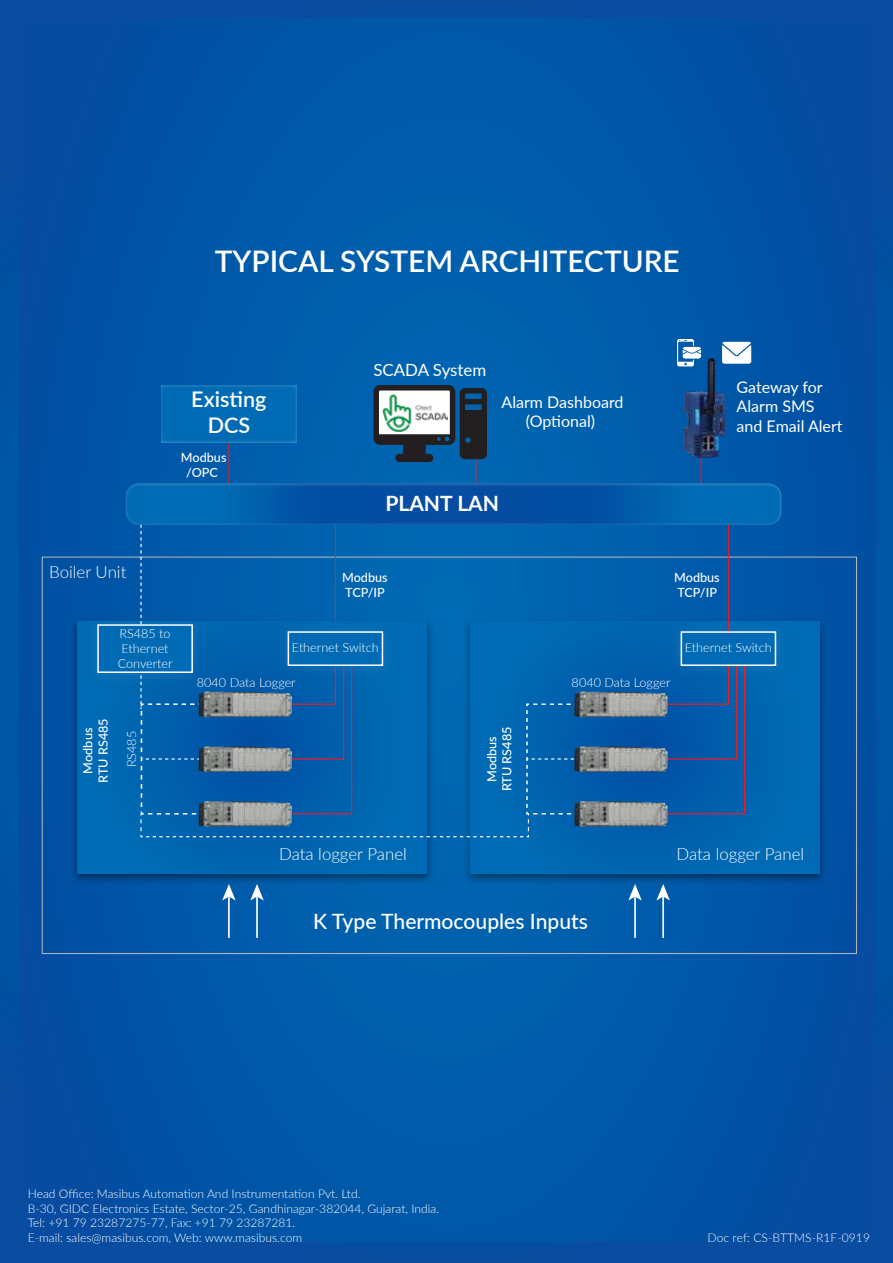
<style>
.page{position:relative;width:893px;height:1263px;background:#094d9f}
.page>*{position:absolute;margin:0;border:0;box-sizing:border-box;transform-origin:0 0}
.t1{font:600 29.7px "Lato";color:#fff}
.t2{font:600 21.6px/25.8px "Lato";color:#fff;text-align:center}
.t3{font:500 21.15px "Lato";color:#fff}
.t4{font:700 21.15px "Lato";color:#fff}
.t5{font:300 16.8px "Lato";color:#fff}
.t6{font:16.8px "Lato";color:#fff}
.t7{font:16.05px/19.2px "Lato";color:#fff}
.t8{font:300 12.6px/14.9px "Lato";color:#fff}
.t9{font:500 12.6px/15.1px "Lato";color:#fff;text-align:center}
.t10{font:300 12px/14.4px "Lato";color:#fff}
</style>
<div class="page">
<div style="left:19px;top:18px;width:856px;height:1224px;background:#0056a6"></div>
<hr style="left:475px;top:445px;width:1px;height:44px;background:#ed1d24">
<hr style="left:228px;top:436px;width:1px;height:53px;background:#ed1d24">
<hr style="left:701px;top:445px;width:1px;height:44px;background:#ed1d24">
<img style="left:685px;top:358px;width:39px;height:100px">
<img style="left:460px;top:621px;width:364px;height:266px">
<svg style="left:470px;top:622px;width:350px;height:251px"></svg>
<img style="left:72px;top:621px;width:365px;height:266px">
<div style="left:77px;top:622px;width:350px;height:251px;background:#006ab3"></div>
<svg style="left:648px;top:661px;width:98px;height:154px"></svg>
<img style="left:663px;top:621px;width:130px;height:62px">
<div style="left:681px;top:632px;width:94px;height:33px;background:#006bb4"></div>
<img style="left:80px;top:621px;width:114px;height:54px">
<div style="left:98px;top:625px;width:94px;height:47px;background:#006bb4"></div>
<hr style="left:728px;top:523px;width:1px;height:109px;background:#ed1d24">
<img style="left:287px;top:631px;width:97px;height:30px">
<div style="left:288px;top:632px;width:94px;height:33px;background:#006bb4"></div>
<svg style="left:126px;top:489px;width:655px;height:140px"></svg>
<svg style="left:126px;top:483px;width:655px;height:42px"></svg>
<div style="left:161px;top:385px;width:136px;height:58px;background:#006bb4"></div>
<svg style="left:677px;top:339px;width:24px;height:27px"></svg>
<hr style="left:228px;top:896px;width:2px;height:42px;background:#fff">
<svg style="left:222px;top:884px;width:14px;height:16px"></svg>
<hr style="left:256px;top:896px;width:2px;height:42px;background:#fff">
<svg style="left:250px;top:884px;width:14px;height:16px"></svg>
<hr style="left:634px;top:896px;width:2px;height:42px;background:#fff">
<svg style="left:628px;top:884px;width:14px;height:16px"></svg>
<hr style="left:662px;top:896px;width:2px;height:42px;background:#fff">
<svg style="left:656px;top:884px;width:14px;height:16px"></svg>
<svg style="left:722px;top:342px;width:29px;height:22px"></svg>
<svg style="left:373px;top:385px;width:114px;height:77px"></svg>
<img style="left:382px;top:394px;width:65px;height:38px">
<svg style="left:140px;top:661px;width:446px;height:177px"></svg>
<img style="left:574px;top:691px;width:94px;height:26px">
<img style="left:574px;top:746px;width:94px;height:26px">
<img style="left:574px;top:801px;width:94px;height:26px">
<div style="left:681px;top:631px;width:95px;height:35px;border:2px solid #fff"></div>
<div style="left:288px;top:631px;width:95px;height:35px;border:2px solid #fff"></div>
<div style="left:97px;top:624px;width:96px;height:49px;border:2px solid #fff"></div>
<h1 class="t1" style="left:215px;top:240px;width:466px">TYPICAL SYSTEM ARCHITECTURE</h1>
<h2 class="t2" style="left:191px;top:385px;width:77px">Existing<br>DCS</h2>
<p class="t9" style="left:181px;top:449px;width:47px">Modbus /OPC</p>
<h3 class="t6" style="left:373px;top:358px;width:114px">SCADA System</h3>
<h3 class="t7" style="left:501px;top:392px;width:124px;text-align:center">Alarm Dashboard (Optional)</h3>
<h3 class="t4" style="left:385px;top:488px;width:115px">PLANT LAN</h3>
<h3 class="t7" style="left:737px;top:377px;width:107px">Gateway for<br>Alarm SMS and Email Alert</h3>
<h3 class="t5" style="left:49px;top:560px;width:79px">Boiler Unit</h3>
<p class="t8" style="left:118px;top:626px;width:56px">RS485 to<br>Ethernet<br>Converter</p>
<p class="t9" style="left:342px;top:569px;width:47px;text-align:left">Modbus<br>TCP/IP</p>
<p class="t8" style="left:292px;top:640px;width:88px">Ethernet Switch</p>
<p class="t8" style="left:197px;top:674px;width:100px">8040 Data Logger</p>
<p class="t9" style="left:674px;top:569px;width:47px;text-align:left">Modbus<br>TCP/IP</p>
<p class="t8" style="left:572px;top:674px;width:100px">8040 Data Logger</p>
<p class="t8" style="left:685px;top:640px;width:88px">Ethernet Switch</p>
<p class="t9" style="left:80px;top:783px;width:66px;rotate:-90deg">Modbus<br>RTU RS485</p>
<p class="t9" style="left:484px;top:791px;width:66px;rotate:-90deg">Modbus<br>RTU RS485</p>
<p class="t8" style="left:124px;top:767px;width:38px;rotate:-90deg">RS485</p>
<h3 class="t5" style="left:279px;top:843px;width:129px">Data logger Panel</h3>
<h3 class="t5" style="left:676px;top:843px;width:129px">Data logger Panel</h3>
<h3 class="t3" style="left:313px;top:906px;width:276px">K Type Thermocouples Inputs</h3>
<p class="t10" style="left:28px;top:1186px;width:413px">Head Office: Masibus Automation And Instrumentation Pvt. Ltd.<br>B-30, GIDC Electronics Estate, Sector-25, Gandhinagar-382044, Gujarat, India.<br>Tel: +91 79 23287275-77, Fax: +91 79 23287281.<br>E-mail: sales@masibus.com, Web: www.masibus.com</p>
<p class="t10" style="left:707px;top:1229px;width:164px">Doc ref: CS-BTTMS-R1F-0919</p>
</div>
